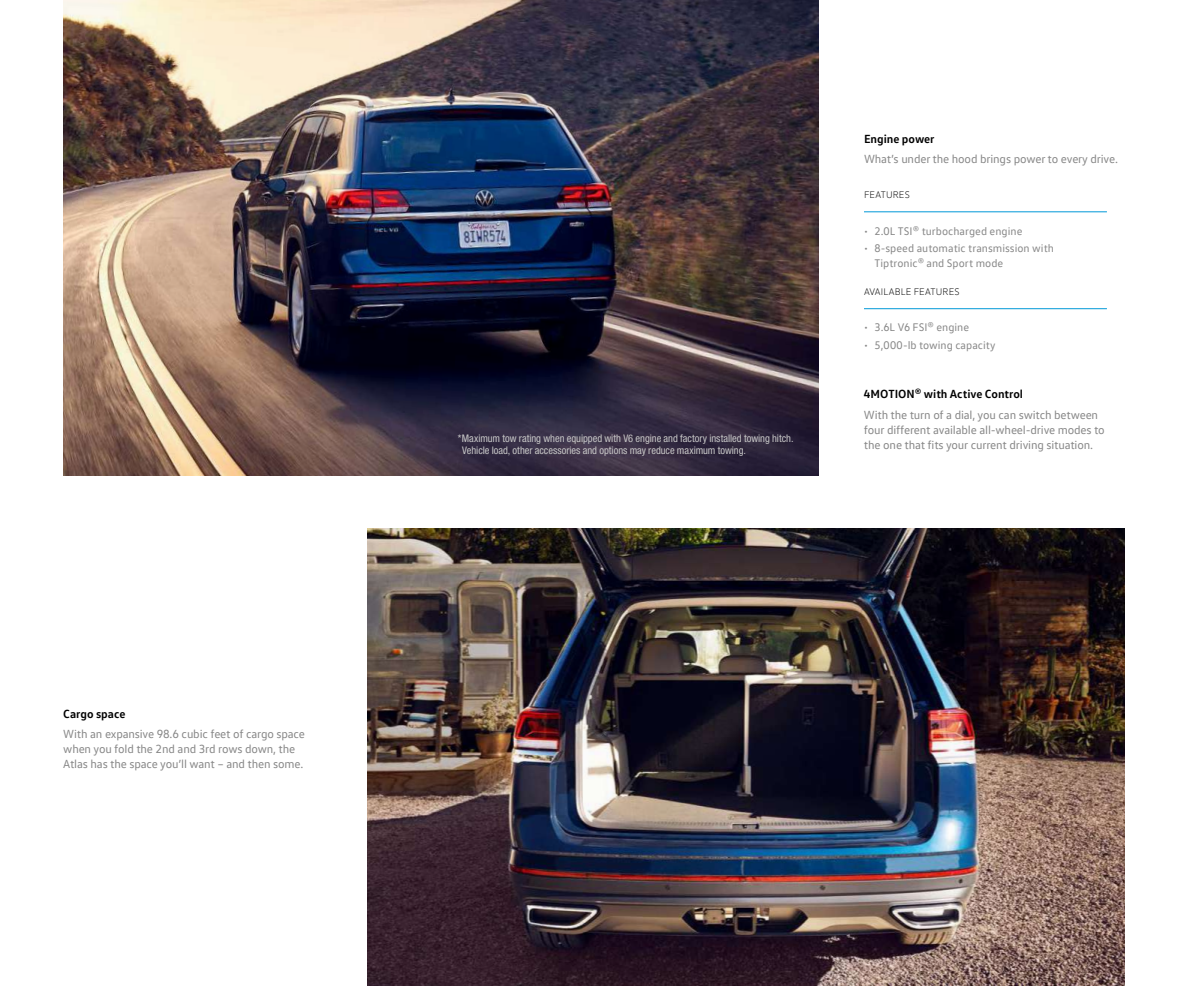
<style>
.page{position:relative;width:1188px;height:986px;background:#fff}
.page>*{position:absolute;margin:0;border:0;box-sizing:border-box;transform-origin:0 0}
.t1{font:12px/15px "VW Text";letter-spacing:-.015em;color:#878787}
.t2{font:700 12px "VW Text";color:#000}
.t3{font:11.25px/15px "VW Text";letter-spacing:.005em;color:#878787}
.t4{font:condensed 10.5px/12px "Helvetica Neue LT Std";color:#c6c6c6}
.t5{font:300 9.75px "VW Head";letter-spacing:.02em;color:#000}
</style>
<div class="page">
<img style="left:63px;top:0;width:756px;height:476px">
<img style="left:367px;top:529px;width:758px;height:457px">
<hr style="left:864px;top:308px;width:243px;height:1px;background:#0098d8">
<hr style="left:864px;top:211px;width:243px;height:1px;background:#0098d8">
<p class="t2" style="left:63px;top:705px;width:64px">Cargo space</p>
<p class="t1" style="left:63px;top:726px;width:243px">With an expansive 98.6 cubic feet of cargo space when you fold the 2nd and 3rd rows down, the<br>Atlas has the space you’ll want – and then some.</p>
<p class="t4" style="left:462px;top:432px;width:333px;text-indent:-4px">*Maximum tow rating when equipped with V6 engine and factory installed towing hitch.<br>Vehicle load, other accessories and options may reduce maximum towing.</p>
<p class="t2" style="left:864px;top:131px;width:72px">Engine power</p>
<p class="t1" style="left:864px;top:151px;width:255px">What’s under the hood brings power to every drive.</p>
<p class="t5" style="left:864px;top:189px;width:47px">FEATURES</p>
<p class="t3" style="left:864px;top:223px;width:160px">• 2.0L TSI® turbocharged engine</p>
<p class="t3" style="left:874px;top:240px;width:181px;text-indent:-10px">• 8-speed automatic transmission with<br>Tiptronic® and Sport mode</p>
<p class="t5" style="left:864px;top:286px;width:97px">AVAILABLE FEATURES</p>
<p class="t3" style="left:864px;top:319px;width:107px">• 3.6L V6 FSI® engine</p>
<p class="t3" style="left:864px;top:337px;width:133px">• 5,000-lb towing capacity</p>
<p class="t2" style="left:864px;top:386px;width:161px">4MOTION® with Active Control</p>
<p class="t1" style="left:864px;top:407px;width:242px">With the turn of a dial, you can switch between four different available all-wheel-drive modes to the one that fits your current driving situation.</p>
</div>
